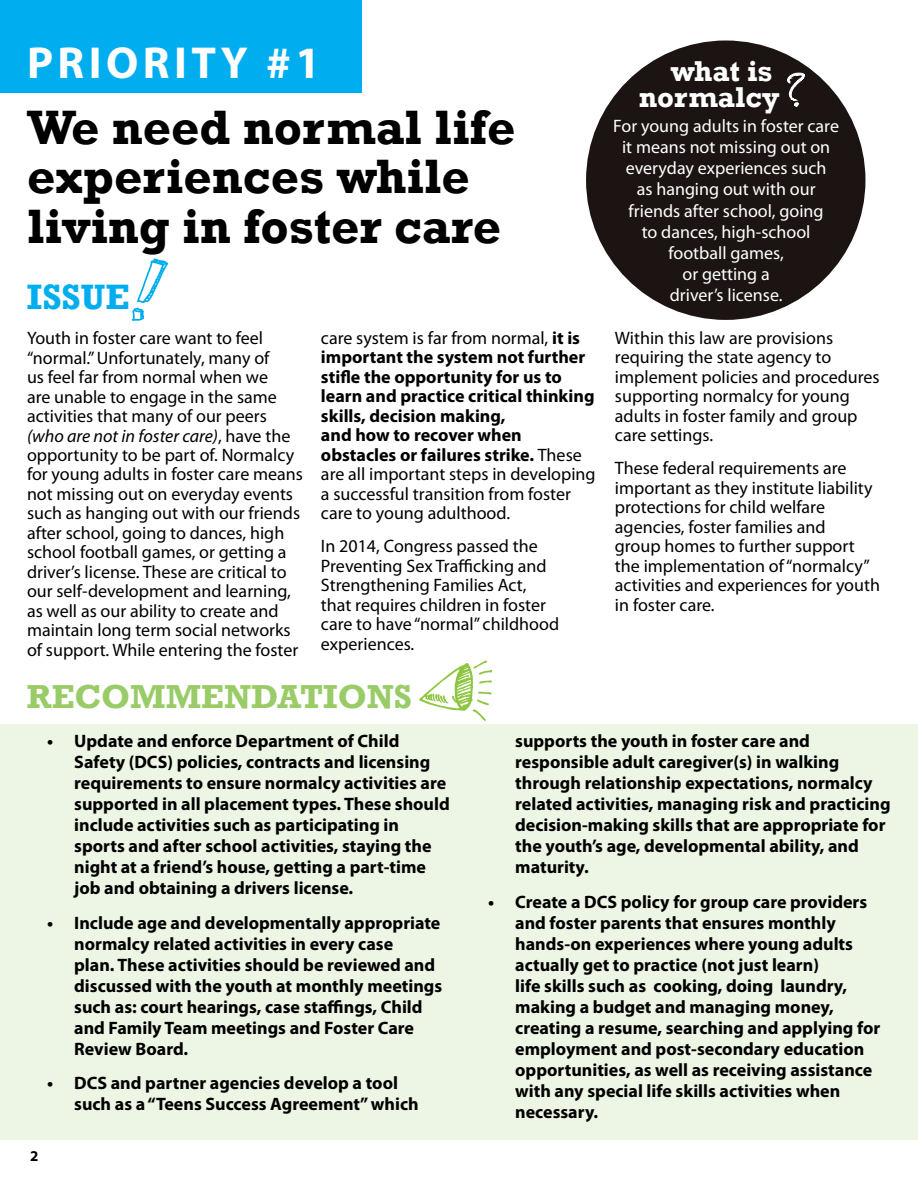
<style>
.page{position:relative;width:918px;height:1188px;background:#fff}
.page>*{position:absolute;margin:0;border:0;box-sizing:border-box;transform-origin:0 0}
.t1{font:700 49.5px/49.5px "Rockwell";color:#000}
.t2{font:700 45px "Myriad Pro";color:#fff}
.t3{font:700 36.15px "Rockwell";color:#00aeef}
.t4{font:700 34.05px "Rockwell";color:#99cc67}
.t5{font:700 29.55px/25.5px "Rockwell";color:#fff;text-align:right}
.t6{font:700 18px/21px "Myriad Pro";color:#000}
.t7{font:18px/19.5px "Myriad Pro";color:#000}
.t8{font:18px/21px "Myriad Pro";color:#fff;text-align:center}
.t9{font:700 15px "Myriad Pro";color:#000}
.s1{font-style:italic}
.s2{font-weight:400}
</style>
<div class="page">
<div style="left:586px;top:41px;width:279px;height:279px;background:#1b1412;border-radius:50%"></div>
<div style="left:0;top:724px;width:918px;height:415px;background:#edf5e4"></div>
<div style="left:0;top:0;width:362px;height:93px;background:#00aeef"></div>
<svg style="left:419px;top:660px;width:73px;height:61px"></svg>
<svg style="left:132px;top:258px;width:36px;height:63px"></svg>
<svg style="left:787px;top:73px;width:18px;height:34px"></svg>
<h2 class="t2" style="left:27px;top:33px;width:29px">PRIORITY</h2>
<h2 class="t2" style="left:266px;top:33px;width:56px">#1</h2>
<h1 class="t1" style="left:27px;top:102px;width:490px">We need normal life experiences while living in foster care</h1>
<h3 class="t3" style="left:27px;top:275px;width:104px">ISSUE</h3>
<p class="t7" style="left:27px;top:328px;width:277px">Youth in foster care want to feel “normal.” Unfortunately, many of<br>us feel far from normal when we<br>are unable to engage in the same activities that many of our peers <span class="s1">(who are not in foster care)</span>, have the opportunity to be part of. Normalcy for young adults in foster care means not missing out on everyday events such as hanging out with our friends after school, going to dances, high school football games, or getting a driver’s license. These are critical to our self-development and learning, as well as our ability to create and maintain long term social networks of support. While entering the foster</p>
<p class="t6" style="left:321px;top:328px;width:276px;line-height:19.5px"><span class="s2">care system is far from normal,</span> it is important the system not further stifle the opportunity for us to learn and practice critical thinking skills, decision making,<br>and how to recover when obstacles or failures strike. <span class="s2">These are all important steps in developing a successful transition from foster care to young adulthood.</span></p>
<p class="t7" style="left:321px;top:536px;width:240px">In 2014, Congress passed the<br>Preventing Sex Trafficking and<br>Strengthening Families Act, that requires children in foster care to have “normal” childhood experiences.</p>
<h3 class="t4" style="left:27px;top:676px;width:386px">RECOMMENDATIONS</h3>
<h3 class="t5" style="left:639px;top:59px;width:142px">what is normalcy</h3>
<p class="t8" style="left:613px;top:116px;width:227px">For young adults in foster care it means not missing out on everyday experiences such<br>as hanging out with our friends after school, going<br>to dances, high-school football games,<br>or getting a<br>driver’s license.</p>
<p class="t7" style="left:615px;top:328px;width:266px">Within this law are provisions requiring the state agency to implement policies and procedures supporting normalcy for young adults in foster family and group care settings.</p>
<p class="t7" style="left:615px;top:458px;width:267px">These federal requirements are important as they institute liability protections for child welfare agencies, foster families and<br>group homes to further support the implementation of “normalcy” activities and experiences for youth in foster care.</p>
<p class="t6" style="left:74px;top:730px;width:377px;text-indent:-27px">• Update and enforce Department of Child Safety (DCS) policies, contracts and licensing requirements to ensure normalcy activities are supported in all placement types. These should include activities such as participating in sports and after school activities, staying the night at a friend’s house, getting a part-time job and obtaining a drivers license.</p>
<p class="t6" style="left:74px;top:911px;width:370px;text-indent:-27px">• Include age and developmentally appropriate normalcy related activities in every case<br>plan. These activities should be reviewed and discussed with the youth at monthly meetings such as: court hearings, case staffings, Child and Family Team meetings and Foster Care Review Board.</p>
<p class="t6" style="left:74px;top:1072px;width:346px;text-indent:-27px">• DCS and partner agencies develop a tool such as a “Teens Success Agreement” which</p>
<p class="t9" style="left:30px;top:1146px;width:10px">2</p>
<p class="t6" style="left:515px;top:730px;width:377px">supports the youth in foster care and responsible adult caregiver(s) in walking through relationship expectations, normalcy related activities, managing risk and practicing decision-making skills that are appropriate for the youth’s age, developmental ability, and maturity.</p>
<p class="t6" style="left:515px;top:891px;width:367px;text-indent:-27px">• Create a DCS policy for group care providers and foster parents that ensures monthly hands-on experiences where young adults actually get to practice (not just learn)<br>life skills such as cooking, doing laundry, making a budget and managing money, creating a resume, searching and applying for employment and post-secondary education opportunities, as well as receiving assistance with any special life skills activities when necessary.</p>
</div>
